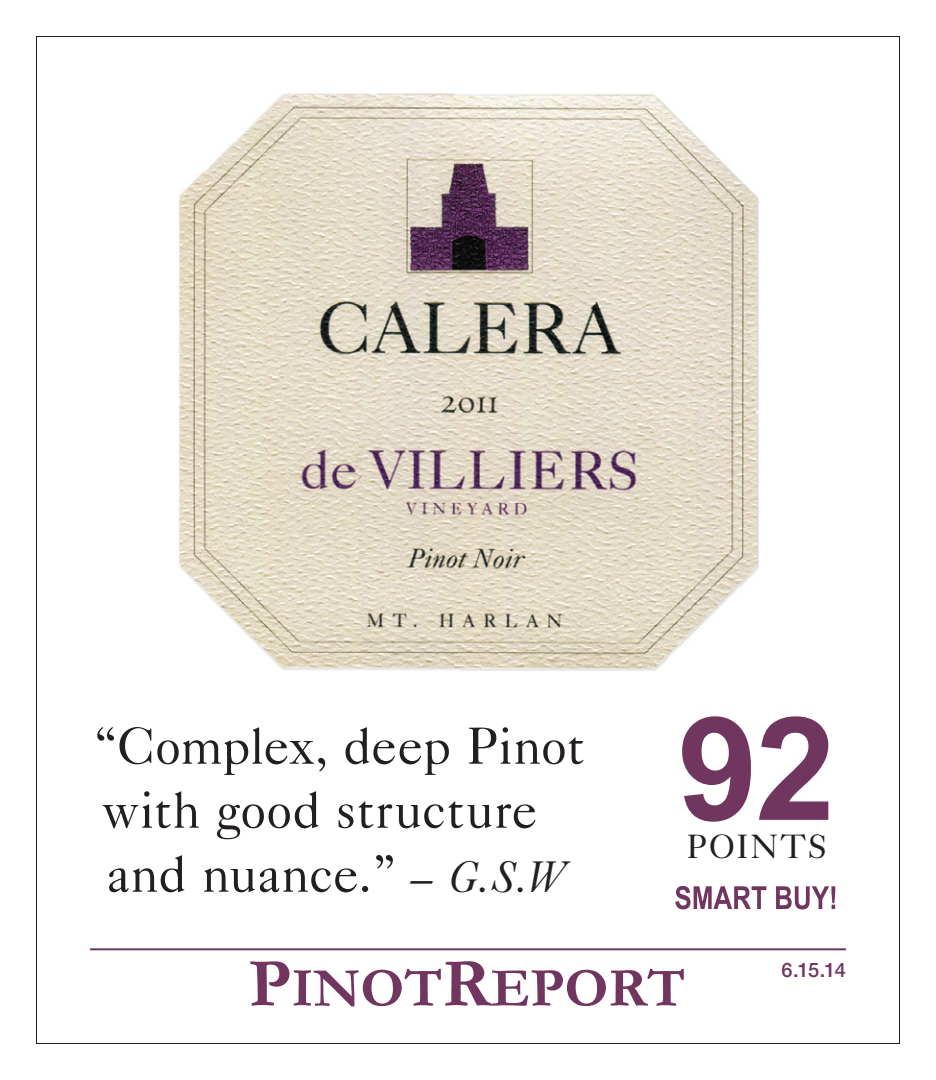
<style>
.page{position:relative;width:936px;height:1080px;background:#fff}
.page>*{position:absolute;margin:0;border:0;box-sizing:border-box;transform-origin:0 0}
.t1{font:700 144px "Arial";color:#71365f}
.t2{font:700 55.6px "Garamond";color:#71365f}
.t3{font:52px/64px "Caslon 540 BT";letter-spacing:.005em;color:#231f20}
.t4{font:33.6px "Caslon 540 BT";letter-spacing:.065em;color:#231f20}
.t5{font:500 20px "Helvetica Neue";color:#71365f}
.s1{font-style:italic;font-size:44px}
.s2{font-size:69.6px}
</style>
<div class="page">
<hr style="left:90px;top:948px;width:756px;height:2px;background:#71365f">
<img style="left:178px;top:93px;width:581px;height:578px">
<svg style="left:675px;top:886px;width:91px;height:23px"></svg>
<svg style="left:776px;top:886px;width:59px;height:23px"></svg>
<p class="t3" style="left:94px;top:713px;width:492px">“Complex, deep Pinot with good structure and nuance.” <span class="s1">– G.S.W</span></p>
<p class="t1" style="left:678px;top:674px;width:159px">92</p>
<p class="t4" style="left:687px;top:826px;width:142px">POINTS</p>
<p class="t2" style="left:249px;top:969px;width:438px"><span class="s2">P</span>INOT<span class="s2">R</span>EPORT</p>
<p class="t5" style="left:781px;top:958px;width:66px">6.15.14</p>
</div>
